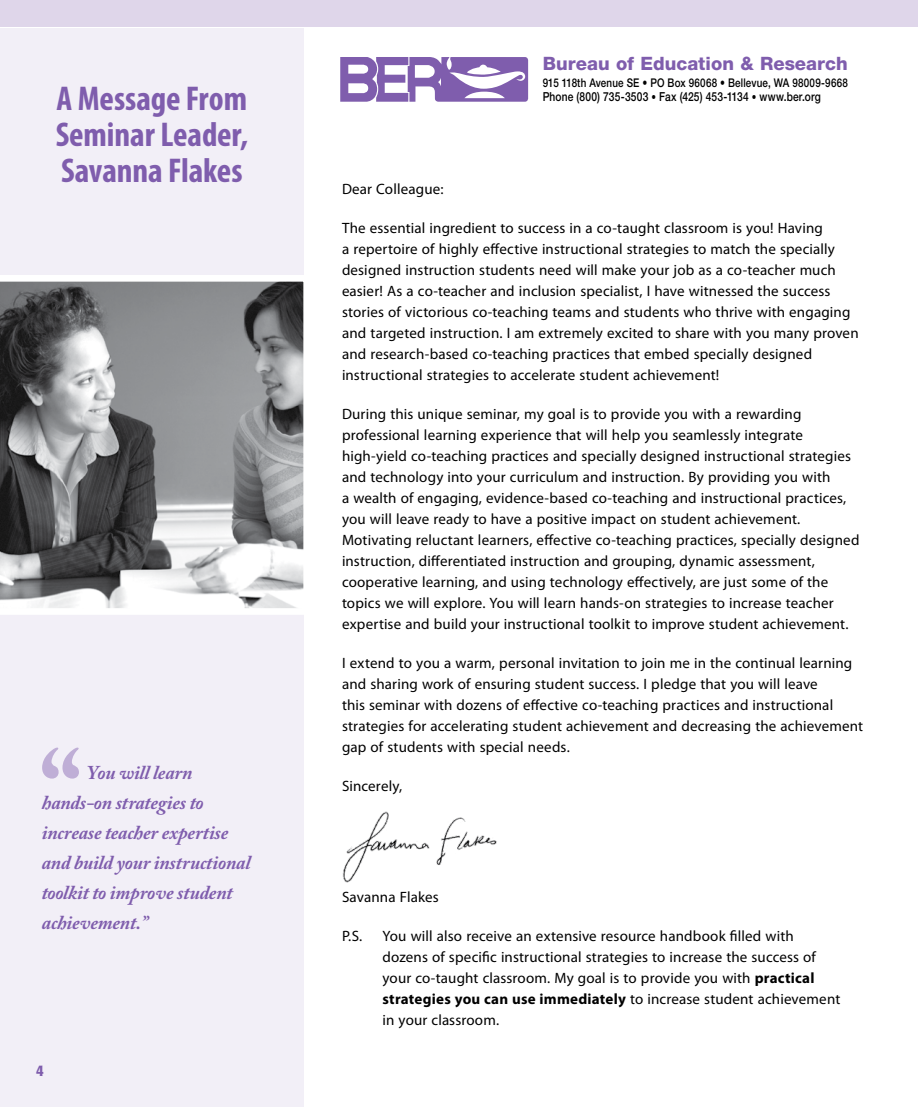
<style>
.page{position:relative;width:918px;height:1107px;background:#fff}
.page>*{position:absolute;margin:0;border:0;box-sizing:border-box;transform-origin:0 0}
.t1{font:700 condensed 34.5px/36px "Myriad Pro";letter-spacing:-.005em;color:#7f5dad;text-align:justify}
.t2{font:italic 700 19.5px/30px "Adobe Caslon Pro";letter-spacing:-.01em;color:#7f5dad}
.t3{font:800 18.45px "Helvetica Neue LT Std";color:#7f5dad}
.t4{font:15px/21px "Myriad Pro";letter-spacing:.01em;color:#000}
.t5{font:700 condensed 15px "Laudatio BQ";color:#7f5dad}
.t6{font:500 12.45px "Helvetica Neue LT Std";letter-spacing:.015em;color:#000;scale:.82 1}
.t7{font:500 12px "Helvetica Neue LT Std";letter-spacing:.02em;color:#000;scale:.82 1}
.s1{font-size:11.25px}
.s2{font-weight:700}
</style>
<div class="page">
<div style="left:0;top:0;width:918px;height:27px;background:#dfd6ea"></div>
<div style="left:0;top:28px;width:304px;height:1079px;background:#f2eff7"></div>
<svg style="left:340px;top:57px;width:188px;height:45px"></svg>
<img style="left:342px;top:812px;width:155px;height:71px">
<svg style="left:42px;top:748px;width:37px;height:31px"></svg>
<svg style="left:0;top:275px;width:304px;height:340px"></svg>
<h1 class="t1" style="left:56px;top:80px;width:194px">A Message From Seminar Leader, Savanna Flakes</h1>
<h2 class="t2" style="left:42px;top:757px;width:210px;text-indent:45px">You will learn hands‑on strategies to increase teacher expertise and build your instructional toolkit to improve student achievement.”</h2>
<p class="t5" style="left:36px;top:1062px;width:9px">4</p>
<p class="t3" style="left:543px;top:52px;width:307px">Bureau of Education &amp; Research</p>
<p class="t7" style="left:543px;top:75px;width:374px">915 118th Avenue SE • PO Box 96068 • Bellevue, WA 98009-9668</p>
<p class="t6" style="left:543px;top:89px;width:341px">Phone (800) 735-3503 <span class="s1">•</span> Fax (425) 453-1134 <span class="s1">•</span> www.ber.org</p>
<p class="t4" style="left:342px;top:178px;width:103px">Dear Colleague:</p>
<p class="t4" style="left:342px;top:217px;width:518px">The essential ingredient to success in a co-taught classroom is you! Having<br>a repertoire of highly effective instructional strategies to match the specially designed instruction students need will make your job as a co-teacher much easier! As a co-teacher and inclusion specialist, I have witnessed the success stories of victorious co-teaching teams and students who thrive with engaging and targeted instruction. I am extremely excited to share with you many proven and research‑based co-teaching practices that embed specially designed instructional strategies to accelerate student achievement!</p>
<p class="t4" style="left:342px;top:403px;width:519px">During this unique seminar, my goal is to provide you with a rewarding professional learning experience that will help you seamlessly integrate high-yield co-teaching practices and specially designed instructional strategies and technology into your curriculum and instruction. By providing you with<br>a wealth of engaging, evidence-based co-teaching and instructional practices, you will leave ready to have a positive impact on student achievement.<br>Motivating reluctant learners, effective co-teaching practices, specially designed instruction, differentiated instruction and grouping, dynamic assessment, cooperative learning, and using technology effectively, are just some of the topics we will explore. You will learn hands-on strategies to increase teacher expertise and build your instructional toolkit to improve student achievement.</p>
<p class="t4" style="left:342px;top:652px;width:523px">I extend to you a warm, personal invitation to join me in the continual learning and sharing work of ensuring student success. I pledge that you will leave<br>this seminar with dozens of effective co-teaching practices and instructional strategies for accelerating student achievement and decreasing the achievement gap of students with special needs.</p>
<p class="t4" style="left:342px;top:775px;width:62px">Sincerely,</p>
<p class="t4" style="left:342px;top:886px;width:98px">Savanna Flakes</p>
<p class="t4" style="left:342px;top:925px;width:22px">P.S.</p>
<p class="t4" style="left:382px;top:925px;width:459px">You will also receive an extensive resource handbook filled with dozens of specific instructional strategies to increase the success of your co-taught classroom. My goal is to provide you with <span class="s2">practical strategies you can use immediately</span> to increase student achievement in your classroom.</p>
</div>
